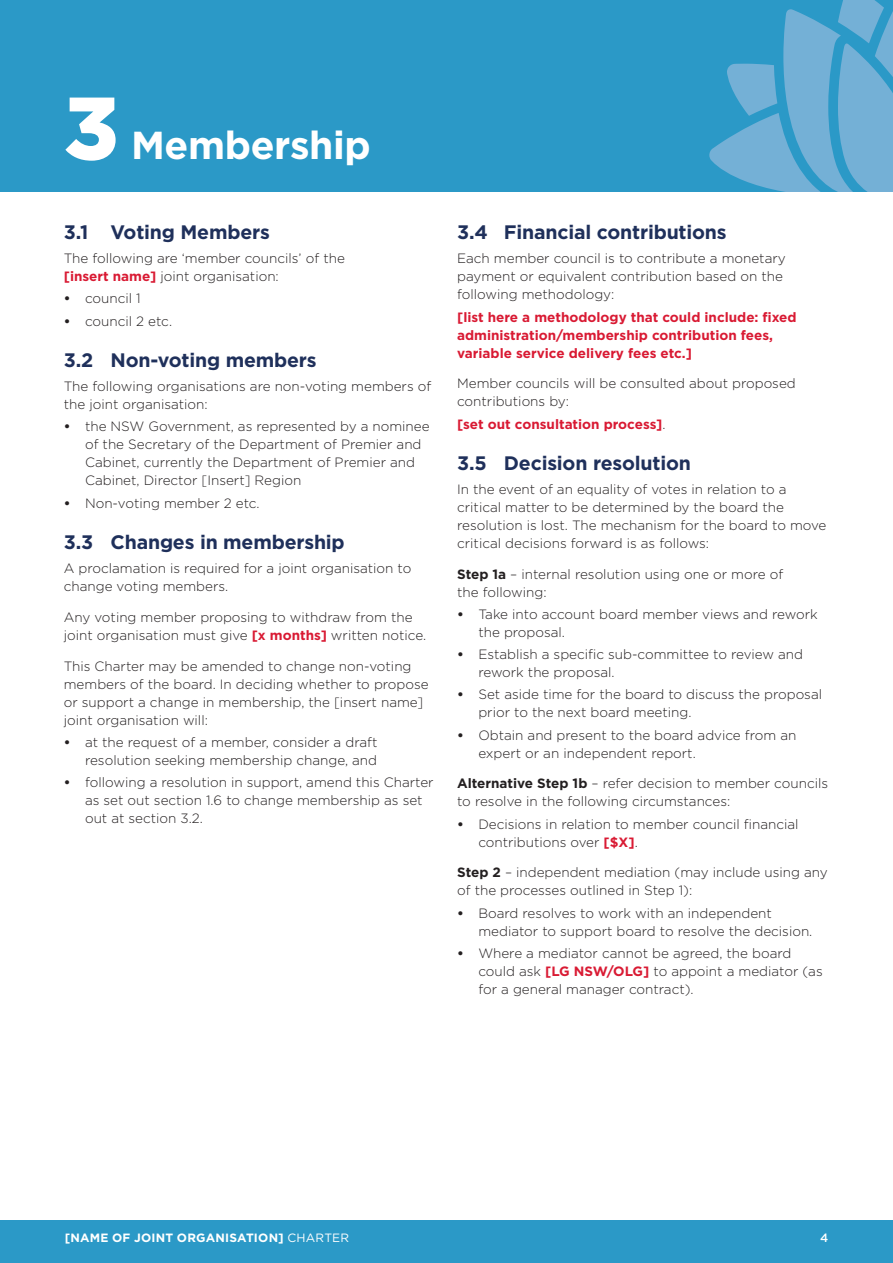
<style>
.page{position:relative;width:893px;height:1263px;background:#fff}
.page>*{position:absolute;margin:0;border:0;box-sizing:border-box;transform-origin:0 0}
.t1{font:900 88.5px "Gotham";color:#fff}
.t2{font:700 39px "Gotham";letter-spacing:-.01em;color:#fff}
.t3{font:700 19.5px "Gotham";letter-spacing:-.01em;color:#1f305b}
.Main_body_text{font:300 13.5px/18px "Gotham";color:#231f20}
.body_b4_bullet{font:300 13.5px/18px "Gotham";color:#231f20}
.Main_body_text-2{font:700 13.5px/18px "Gotham";color:#d91a33}
.t4{font:700 12px "Gotham";letter-spacing:.02em;color:#fff}
.t5{font:500 12px "Gotham";color:#fff}
.s1{font-weight:700;color:#d91a33}
.s2{font-weight:700}
.s3{font-weight:300;color:#231f20}
.s4{font-weight:400}
</style>
<div class="page">
<div style="left:0;top:1220px;width:893px;height:43px;background:#2b99c7"></div>
<div style="left:0;top:0;width:893px;height:191px;background:#2b99c7"></div>
<svg style="left:709px;top:0;width:184px;height:191px"></svg>
<h2 class="t1" style="left:64px;top:77px;width:56px">3</h2>
<h2 class="t2" style="left:131px;top:120px;width:241px">Membership</h2>
<h2 class="t3" style="left:64px;top:219px;width:208px">3.1 Voting Members</h2>
<p class="body_b4_bullet" style="left:64px;top:249px;width:283px">The following are ‘member councils’ of the <span class="s1">[insert name]</span> joint organisation:</p>
<p class="Main_body_text" style="left:64px;top:289px;width:78px"><span class="s2">•</span> council 1</p>
<p class="Main_body_text" style="left:64px;top:312px;width:110px"><span class="s2">•</span> council 2 etc.</p>
<h2 class="t3" style="left:64px;top:347px;width:254px">3.2 Non-voting members</h2>
<p class="body_b4_bullet" style="left:64px;top:377px;width:369px">The following organisations are non-voting members of the joint organisation:</p>
<p class="Main_body_text" style="left:85px;top:417px;width:346px;text-indent:-21px"><span class="s2">•</span> the NSW Government, as represented by a nominee of the Secretary of the Department of Premier and Cabinet, currently the Department of Premier and Cabinet, Director [Insert] Region</p>
<p class="Main_body_text" style="left:64px;top:493px;width:197px"><span class="s2">•</span> Non-voting member 2 etc.</p>
<h2 class="t3" style="left:64px;top:529px;width:283px">3.3 Changes in membership</h2>
<p class="Main_body_text" style="left:64px;top:559px;width:349px">A proclamation is required for a joint organisation to change voting members.</p>
<p class="Main_body_text" style="left:64px;top:608px;width:364px">Any voting member proposing to withdraw from the joint organisation must give <span class="s1">[x months]</span> written notice.</p>
<p class="body_b4_bullet" style="left:64px;top:656px;width:366px">This Charter may be amended to change non-voting members of the board. In deciding whether to propose or support a change in membership, the [insert name] joint organisation will:</p>
<p class="Main_body_text" style="left:64px;top:733px;width:315px;text-align:right"><span class="s2">•</span> at the request of a member, consider a draft resolution seeking membership change, and</p>
<p class="Main_body_text" style="left:85px;top:773px;width:350px;text-indent:-21px"><span class="s2">•</span> following a resolution in support, amend this Charter as set out section 1.6 to change membership as set out at section 3.2.</p>
<h2 class="t3" style="left:457px;top:219px;width:271px">3.4 Financial contributions</h2>
<p class="body_b4_bullet" style="left:457px;top:249px;width:330px">Each member council is to contribute a monetary payment or equivalent contribution based on the following methodology:</p>
<p class="Main_body_text-2" style="left:457px;top:308px;width:341px">[list here a methodology that could include: fixed administration/membership contribution fees, variable service delivery fees etc.]</p>
<p class="body_b4_bullet" style="left:457px;top:374px;width:340px">Member councils will be consulted about proposed contributions by:</p>
<p class="Main_body_text-2" style="left:457px;top:415px;width:210px">[set out consultation process]<span class="s3">.</span></p>
<h2 class="t3" style="left:457px;top:450px;width:235px">3.5 Decision resolution</h2>
<p class="Main_body_text" style="left:457px;top:480px;width:371px">In the event of an equality of votes in relation to a critical matter to be determined by the board the resolution is lost. The mechanism for the board to move critical decisions forward is as follows:</p>
<p class="body_b4_bullet" style="left:457px;top:564px;width:328px"><span class="s2">Step 1a</span> – internal resolution using one or more of the following:</p>
<p class="Main_body_text" style="left:478px;top:605px;width:341px;text-indent:-21px"><span class="s2">•</span> Take into account board member views and rework the proposal.</p>
<p class="Main_body_text" style="left:478px;top:645px;width:326px;text-indent:-21px"><span class="s2">•</span> Establish a specific sub-committee to review and rework the proposal.</p>
<p class="Main_body_text" style="left:478px;top:685px;width:345px;text-indent:-21px"><span class="s2">•</span> Set aside time for the board to discuss the proposal prior to the next board meeting.</p>
<p class="Main_body_text" style="left:478px;top:725px;width:320px;text-indent:-21px"><span class="s2">•</span> Obtain and present to the board advice from an expert or an independent report.</p>
<p class="body_b4_bullet" style="left:457px;top:774px;width:373px"><span class="s2">Alternative Step 1b</span> – refer decision to member councils to resolve in the following circumstances:</p>
<p class="Main_body_text" style="left:478px;top:814px;width:322px;text-indent:-21px"><span class="s2">•</span> Decisions in relation to member council financial contributions over <span class="s1">[$X]</span>.</p>
<p class="body_b4_bullet" style="left:457px;top:863px;width:372px"><span class="s2">Step 2</span> – independent mediation (may include using any of the processes outlined in Step 1):</p>
<p class="Main_body_text" style="left:478px;top:903px;width:335px;text-indent:-21px"><span class="s2">•</span> Board resolves to work with an independent mediator to support board to resolve the decision.</p>
<p class="Main_body_text" style="left:478px;top:944px;width:346px;text-indent:-21px"><span class="s2">•</span> Where a mediator cannot be agreed, the board could ask <span class="s1">[LG NSW/OLG]</span> to appoint a mediator (as for a general manager contract).</p>
<p class="t4" style="left:65px;top:1229px;width:286px">[NAME OF JOINT ORGANISATION] <span class="s4">CHARTER</span></p>
<p class="t5" style="left:820px;top:1229px;width:10px">4</p>
</div>
